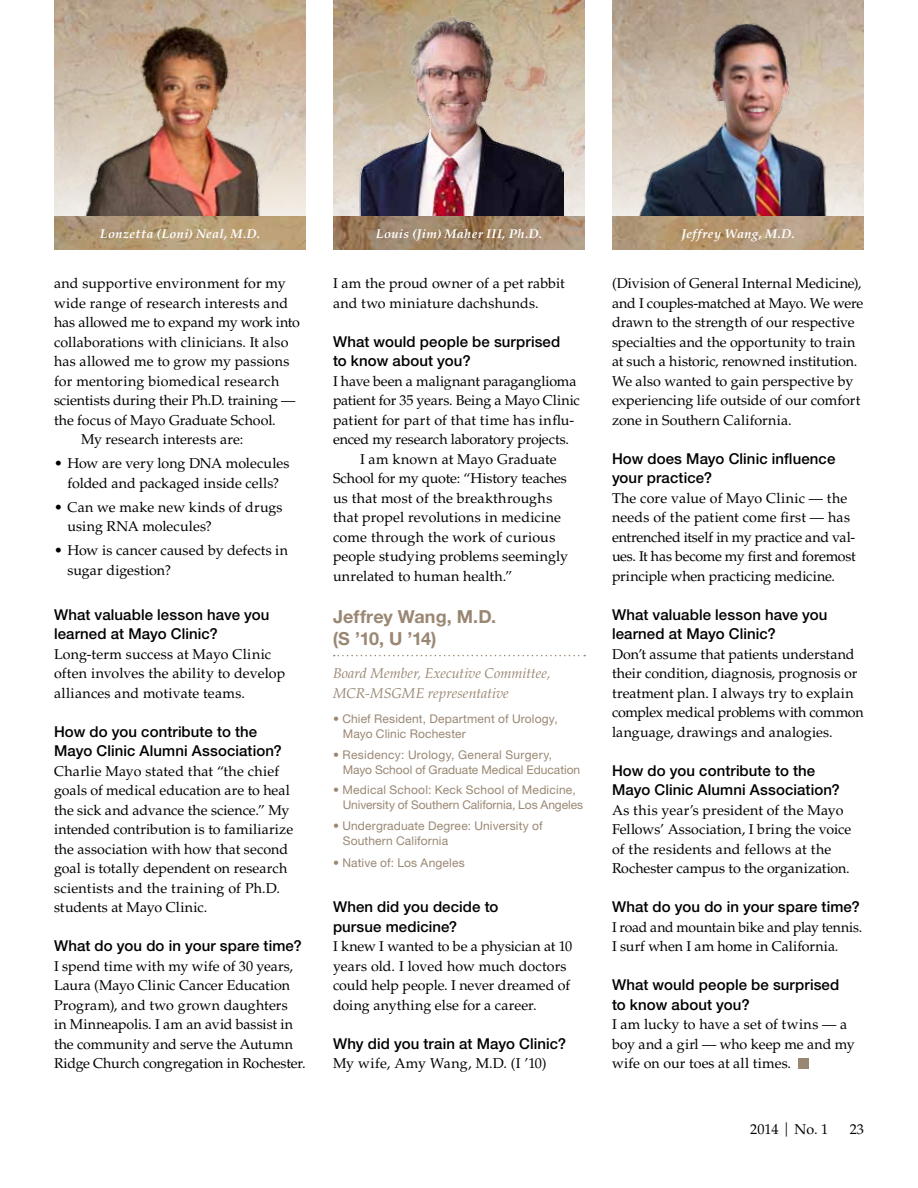
<style>
.page{position:relative;width:918px;height:1188px;background:#fff}
.page>*{position:absolute;margin:0;border:0;box-sizing:border-box;transform-origin:0 0}
.t1{font:700 18px/22.5px "Helvetica Neue LT Std";letter-spacing:-.03em;color:#9a8773}
.t2{font:500 15px/19.5px "Helvetica Neue LT Std";letter-spacing:.005em;color:#000}
.t3{font:14.25px/19.5px "Palatino LT Std";color:#000}
.t4{font:italic 14.25px/19.5px "Palatino LT Std";color:#9a8773}
.t5{font:14.25px "Palatino LT Std";letter-spacing:.02em;color:#000}
.t6{font:14.25px "Palatino LT Std";letter-spacing:-.02em;color:#000}
.t7{font:italic 700 12.75px "Palatino LT Std";letter-spacing:.025em;color:#fff}
.t8{font:12px/15px "Helvetica Neue LT Std";letter-spacing:.01em;color:#9a8773}
</style>
<div class="page">
<div style="left:798px;top:1058px;width:10px;height:10px;background:#9a8773"></div>
<svg style="left:334px;top:655px;width:251px;height:1px"></svg>
<img style="left:612px;top:0;width:252px;height:216px">
<img style="left:618px;top:18px;width:230px;height:198px">
<img style="left:333px;top:0;width:252px;height:216px">
<img style="left:340px;top:11px;width:223px;height:205px">
<img style="left:333px;top:216px;width:252px;height:33px">
<img style="left:612px;top:216px;width:252px;height:33px">
<img style="left:54px;top:0;width:252px;height:216px">
<img style="left:81px;top:13px;width:219px;height:203px">
<img style="left:54px;top:216px;width:252px;height:33px">
<p class="t7" style="left:100px;top:226px;width:162px">Lonzetta (Loni) Neal, M.D.</p>
<p class="t7" style="left:376px;top:226px;width:168px">Louis (Jim) Maher III, Ph.D.</p>
<p class="t7" style="left:681px;top:226px;width:115px">Jeffrey Wang, M.D.</p>
<p class="t3" style="left:54px;top:274px;width:233px">and supportive environment for my</p>
<p class="t3" style="left:54px;top:293px;width:236px">wide range of research interests and</p>
<p class="t6" style="left:54px;top:314px;width:248px">has allowed me to expand my work into</p>
<p class="t3" style="left:54px;top:332px;width:236px">collaborations with clinicians. It also</p>
<p class="t3" style="left:54px;top:352px;width:237px">has allowed me to grow my passions</p>
<p class="t3" style="left:54px;top:371px;width:227px">for mentoring biomedical research</p>
<p class="t3" style="left:54px;top:391px;width:243px">scientists during their Ph.D. training —</p>
<p class="t3" style="left:54px;top:410px;width:223px">the focus of Mayo Graduate School.</p>
<p class="t3" style="left:81px;top:430px;width:164px">My research interests are:</p>
<p class="t3" style="left:54px;top:454px;width:237px;text-align:center">• How are very long DNA molecules folded and packaged inside cells?</p>
<p class="t3" style="left:67px;top:497px;width:217px;text-indent:-13px">• Can we make new kinds of drugs using RNA molecules?</p>
<p class="t3" style="left:67px;top:541px;width:222px;text-indent:-13px">• How is cancer caused by defects in sugar digestion?</p>
<p class="t2" style="left:54px;top:604px;width:217px">What valuable lesson have you learned at Mayo Clinic?</p>
<p class="t3" style="left:54px;top:644px;width:233px">Long-term success at Mayo Clinic often involves the ability to develop alliances and motivate teams.</p>
<p class="t2" style="left:54px;top:721px;width:229px">How do you contribute to the<br>Mayo Clinic Alumni Association?</p>
<p class="t3" style="left:54px;top:761px;width:241px">Charlie Mayo stated that “the chief goals of medical education are to heal the sick and advance the science.” My intended contribution is to familiarize the association with how that second goal is totally dependent on research scientists and the training of Ph.D. students at Mayo Clinic.</p>
<p class="t2" style="left:54px;top:936px;width:249px">What do you do in your spare time?</p>
<p class="t3" style="left:54px;top:956px;width:253px">I spend time with my wife of 30 years, Laura (Mayo Clinic Cancer Education Program), and two grown daughters<br>in Minneapolis. I am an avid bassist in the community and serve the Autumn Ridge Church congregation in Rochester.</p>
<p class="t3" style="left:333px;top:274px;width:233px">I am the proud owner of a pet rabbit and two miniature dachshunds.</p>
<p class="t2" style="left:333px;top:331px;width:229px">What would people be surprised to know about you?</p>
<p class="t3" style="left:333px;top:371px;width:245px">I have been a malignant paraganglioma</p>
<p class="t3" style="left:333px;top:391px;width:248px">patient for 35 years. Being a Mayo Clinic</p>
<p class="t5" style="left:333px;top:411px;width:243px">patient for part of that time has influ-</p>
<p class="t3" style="left:333px;top:430px;width:237px">enced my research laboratory projects.</p>
<p class="t3" style="left:360px;top:449px;width:198px">I am known at Mayo Graduate</p>
<p class="t3" style="left:333px;top:469px;width:235px">School for my quote: “History teaches</p>
<p class="t3" style="left:333px;top:488px;width:221px">us that most of the breakthroughs</p>
<p class="t3" style="left:333px;top:508px;width:230px">that propel revolutions in medicine</p>
<p class="t3" style="left:333px;top:527px;width:224px">come through the work of curious</p>
<p class="t3" style="left:333px;top:547px;width:236px">people studying problems seemingly</p>
<p class="t3" style="left:333px;top:566px;width:181px">unrelated to human health.”</p>
<p class="t1" style="left:333px;top:605px;width:165px">Jeffrey Wang, M.D. (S ’10, U ’14)</p>
<p class="t4" style="left:333px;top:664px;width:219px">Board Member, Executive Committee,<br>MCR-MSGME representative</p>
<p class="t8" style="left:343px;top:712px;width:216px;text-indent:-10px">• Chief Resident, Department of Urology,<br>Mayo Clinic Rochester</p>
<p class="t8" style="left:343px;top:747px;width:239px;text-indent:-10px">• Residency: Urology, General Surgery,<br>Mayo School of Graduate Medical Education</p>
<p class="t8" style="left:343px;top:782px;width:242px;text-indent:-10px">• Medical School: Keck School of Medicine,<br>University of Southern California, Los Angeles</p>
<p class="t8" style="left:343px;top:818px;width:202px;text-indent:-10px">• Undergraduate Degree: University of<br>Southern California</p>
<p class="t8" style="left:333px;top:855px;width:133px">• Native of: Los Angeles</p>
<p class="t2" style="left:333px;top:897px;width:167px">When did you decide to pursue medicine?</p>
<p class="t3" style="left:333px;top:937px;width:241px">I knew I wanted to be a physician at 10 years old. I loved how much doctors could help people. I never dreamed of doing anything else for a career.</p>
<p class="t2" style="left:333px;top:1034px;width:235px">Why did you train at Mayo Clinic?</p>
<p class="t3" style="left:333px;top:1054px;width:215px">My wife, Amy Wang, M.D. (I ’10)</p>
<p class="t3" style="left:612px;top:274px;width:253px">(Division of General Internal Medicine), and I couples-matched at Mayo. We were drawn to the strength of our respective specialties and the opportunity to train at such a historic, renowned institution.<br>We also wanted to gain perspective by experiencing life outside of our comfort zone in Southern California.</p>
<p class="t2" style="left:612px;top:448px;width:225px">How does Mayo Clinic influence your practice?</p>
<p class="t3" style="left:612px;top:488px;width:245px">The core value of Mayo Clinic — the needs of the patient come first — has entrenched itself in my practice and val&shy;ues. It has become my first and foremost principle when practicing medicine.</p>
<p class="t2" style="left:612px;top:604px;width:217px">What valuable lesson have you learned at Mayo Clinic?</p>
<p class="t3" style="left:612px;top:644px;width:253px">Don’t assume that patients understand their condition, diagnosis, prognosis or treatment plan. I always try to explain complex medical problems with common language, drawings and analogies.</p>
<p class="t2" style="left:612px;top:760px;width:229px">How do you contribute to the<br>Mayo Clinic Alumni Association?</p>
<p class="t3" style="left:612px;top:800px;width:241px">As this year’s president of the Mayo Fellows’ Association, I bring the voice of the residents and fellows at the Rochester campus to the organization.</p>
<p class="t2" style="left:612px;top:897px;width:249px">What do you do in your spare time?</p>
<p class="t3" style="left:612px;top:917px;width:252px">I road and mountain bike and play tennis.<br>I surf when I am home in California.</p>
<p class="t2" style="left:612px;top:975px;width:229px">What would people be surprised to know about you?</p>
<p class="t3" style="left:612px;top:1015px;width:244px">I am lucky to have a set of twins — a boy and a girl — who keep me and my wife on our toes at all times.</p>
<p class="t3" style="left:750px;top:1120px;width:80px">2014 | No. 1</p>
<p class="t3" style="left:850px;top:1120px;width:16px">23</p>
</div>
